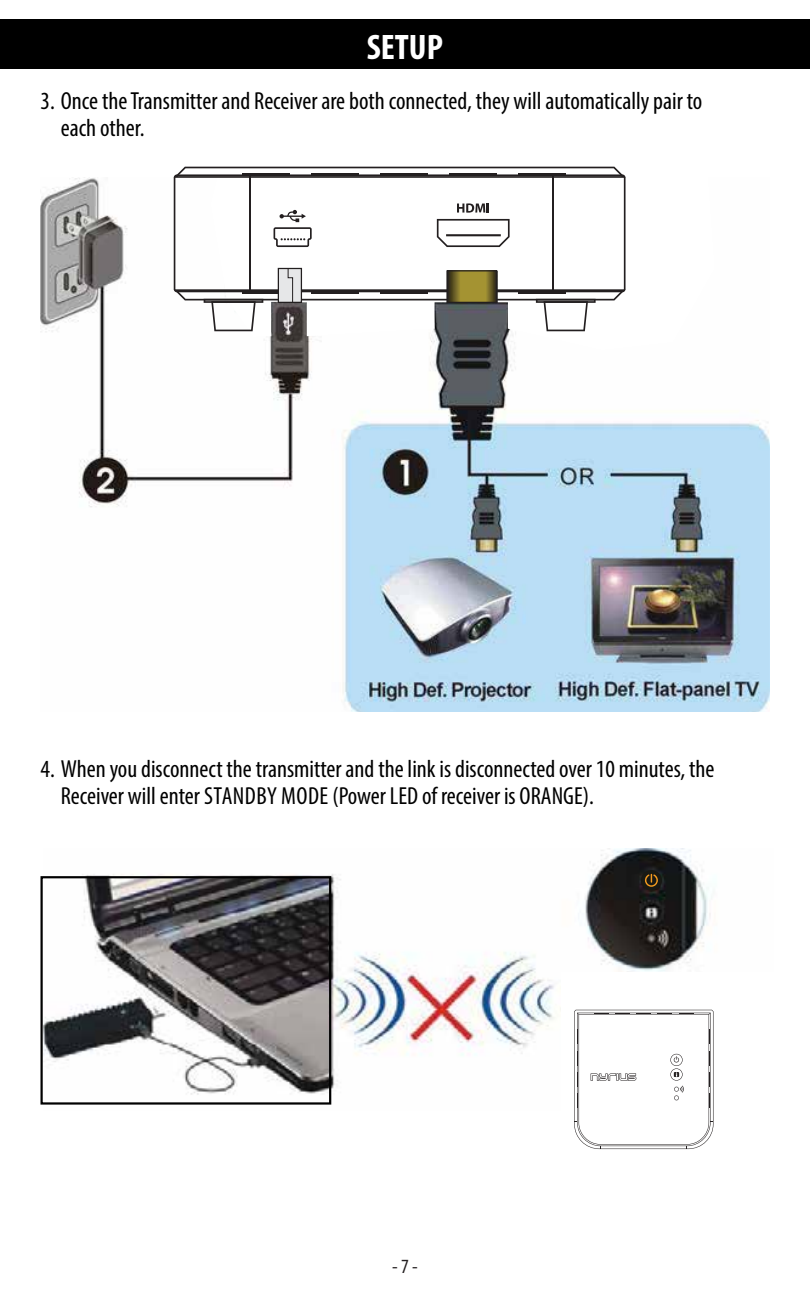
<style>
.page{position:relative;width:810px;height:1296px;background:#fff}
.page>*{position:absolute;margin:0;border:0;box-sizing:border-box;transform-origin:0 0}
.t1{font:700 condensed 35.55px "Myriad Pro";color:#fff}
.t2{font:condensed 24.75px/27px "Myriad Pro";color:#000}
.t3{font:condensed 20.25px "Myriad Pro";color:#231f20}
</style>
<div class="page">
<div style="left:0;top:19px;width:810px;height:49px;background:#000"></div>
<img style="left:43px;top:849px;width:668px;height:256px">
<div style="left:641px;top:870px;width:21px;height:21px;background:#181914;border-radius:50%"></div>
<svg style="left:645px;top:874px;width:13px;height:13px"></svg>
<div style="left:561px;top:972px;width:212px;height:202px;background:#fff"></div>
<svg style="left:574px;top:1010px;width:139px;height:139px"></svg>
<div style="left:40px;top:876px;width:291px;height:229px;border:2px solid #000"></div>
<img style="left:40px;top:177px;width:730px;height:535px">
<svg style="left:210px;top:166px;width:505px;height:184px"></svg>
<svg style="left:174px;top:178px;width:452px;height:90px"></svg>
<svg style="left:174px;top:167px;width:452px;height:11px"></svg>
<hr style="left:250px;top:175px;width:1px;height:115px;background:#231f20">
<hr style="left:552px;top:175px;width:2px;height:115px;background:#231f20">
<svg style="left:437px;top:219px;width:73px;height:28px"></svg>
<svg style="left:444px;top:233px;width:58px;height:5px"></svg>
<svg style="left:457px;top:203px;width:32px;height:10px"></svg>
<svg style="left:274px;top:210px;width:38px;height:37px"></svg>
<svg style="left:174px;top:268px;width:452px;height:63px"></svg>
<h1 class="t1" style="left:367px;top:24px;width:78px">SETUP</h1>
<p class="t2" style="left:61px;top:87px;width:643px;text-indent:-20px">3. Once the Transmitter and Receiver are both connected, they will automatically pair to each other.</p>
<p class="t2" style="left:61px;top:755px;width:655px;text-indent:-20px">4. When you disconnect the transmitter and the link is disconnected over 10 minutes, the<br>Receiver will enter STANDBY MODE (Power LED of receiver is ORANGE).</p>
<p class="t3" style="left:392px;top:1254px;width:27px">- 7 -</p>
</div>
